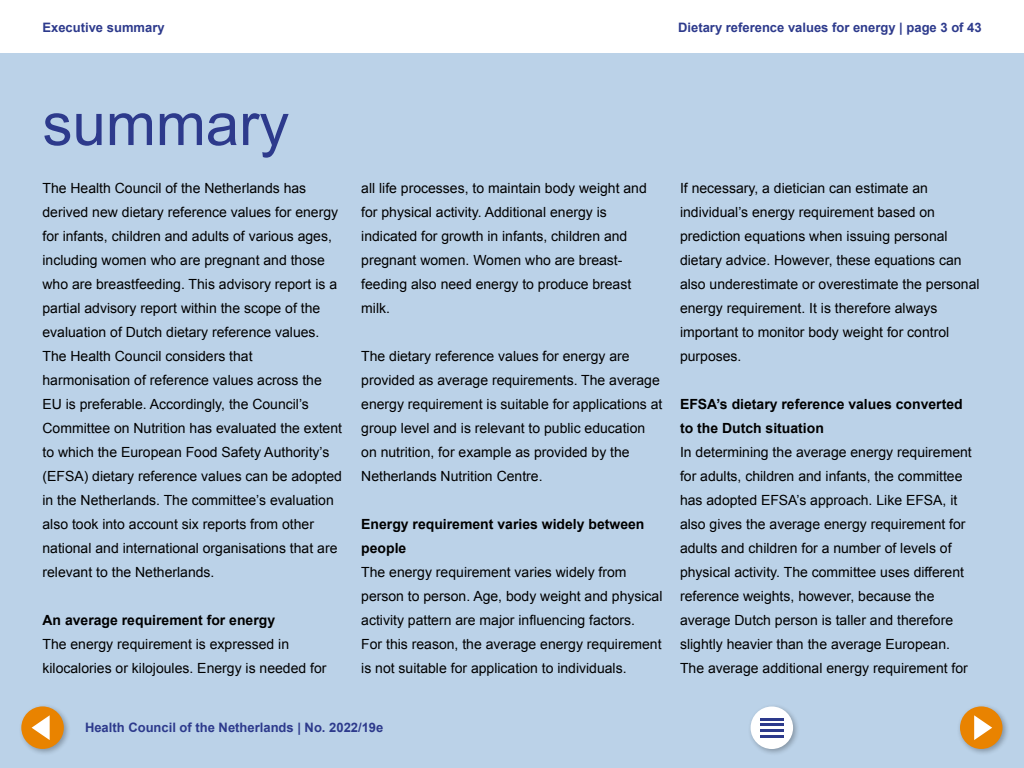
<style>
.page{position:relative;width:1024px;height:768px;background:#fff}
.page>*{position:absolute;margin:0;border:0;box-sizing:border-box;transform-origin:0 0}
.Hoofdstuk_Titel_Same{font:60px "Arial";color:#2d3a8c}
.Plat_z_ruimte{font:14px/24px "Arial";color:#000}
.Kop_z_nr_vet{font:700 14px/24px "Arial";color:#000}
.t1{font:700 13px "Arial";color:#2d3a8c}
</style>
<div class="page">
<div style="left:0;top:54px;width:1024px;height:714px;background:#bbd2e8"></div>
<div style="left:18px;top:703px;width:53px;height:53px;background:#000;opacity:.3"></div>
<div style="left:21px;top:706px;width:43px;height:43px;background:#e98300;border-radius:50%"></div>
<svg style="left:32px;top:715px;width:18px;height:25px"></svg>
<div style="left:747px;top:703px;width:53px;height:53px;background:#000;opacity:.3"></div>
<div style="left:751px;top:707px;width:42px;height:42px;background:#fff;border-radius:50%"></div>
<hr style="left:760px;top:718px;width:24px;height:2px;background:#2d3a8c">
<hr style="left:760px;top:724px;width:24px;height:2px;background:#2d3a8c">
<hr style="left:760px;top:730px;width:24px;height:2px;background:#2d3a8c">
<hr style="left:760px;top:735px;width:24px;height:2px;background:#2d3a8c">
<div style="left:957px;top:703px;width:53px;height:53px;background:#000;opacity:.3"></div>
<div style="left:960px;top:706px;width:43px;height:43px;background:#e98300;border-radius:50%"></div>
<svg style="left:974px;top:715px;width:18px;height:25px"></svg>
<p class="t1" style="left:43px;top:19px;width:124px">Executive summary</p>
<p class="t1" style="left:678px;top:19px;width:305px">Dietary reference values for energy | page 3 of 43</p>
<h1 class="Hoofdstuk_Titel_Same" style="left:43px;top:85px;width:248px">summary</h1>
<p class="Plat_z_ruimte" style="left:43px;top:176px;width:301px">The Health Council of the Netherlands has derived new dietary reference values for energy for infants, children and adults of various ages, including women who are pregnant and those who are breastfeeding. This advisory report is a partial advisory report within the scope of the evaluation of Dutch dietary reference values.<br>The Health Council considers that harmonisation of reference values across the EU is preferable. Accordingly, the Council’s Committee on Nutrition has evaluated the extent to which the European Food Safety Authority’s (EFSA) dietary reference values can be adopted in the Netherlands. The committee’s evaluation also took into account six reports from other national and international organisations that are relevant to the Netherlands.</p>
<h2 class="Kop_z_nr_vet" style="left:43px;top:609px;width:234px">An average requirement for energy</h2>
<p class="Plat_z_ruimte" style="left:43px;top:632px;width:285px">The energy requirement is expressed in kilocalories or kilojoules. Energy is needed for</p>
<p class="Plat_z_ruimte" style="left:361px;top:176px;width:287px">all life processes, to maintain body weight and for physical activity. Additional energy is indicated for growth in infants, children and pregnant women. Women who are breast&shy;feeding also need energy to produce breast milk.</p>
<p class="Plat_z_ruimte" style="left:361px;top:344px;width:303px">The dietary reference values for energy are provided as average requirements. The average energy requirement is suitable for applications at group level and is relevant to public education on nutrition, for example as provided by the Netherlands Nutrition Centre.</p>
<h2 class="Kop_z_nr_vet" style="left:361px;top:513px;width:285px">Energy requirement varies widely between people</h2>
<p class="Plat_z_ruimte" style="left:361px;top:560px;width:303px">The energy requirement varies widely from person to person. Age, body weight and physical activity pattern are major influencing factors.<br>For this reason, the average energy requirement is not suitable for application to individuals.</p>
<p class="Plat_z_ruimte" style="left:680px;top:176px;width:301px">If necessary, a dietician can estimate an individual’s energy requirement based on prediction equations when issuing personal dietary advice. However, these equations can also underestimate or overestimate the personal energy requirement. It is therefore always important to monitor body weight for control purposes.</p>
<h2 class="Kop_z_nr_vet" style="left:680px;top:393px;width:284px">EFSA’s dietary reference values converted to the Dutch situation</h2>
<p class="Plat_z_ruimte" style="left:680px;top:440px;width:293px">In determining the average energy requirement for adults, children and infants, the committee has adopted EFSA’s approach. Like EFSA, it also gives the average energy requirement for adults and children for a number of levels of physical activity. The committee uses different reference weights, however, because the average Dutch person is taller and therefore slightly heavier than the average European.<br>The average additional energy requirement for</p>
<p class="t1" style="left:85px;top:719px;width:300px">Health Council of the Netherlands | No. 2022/19e</p>
</div>
